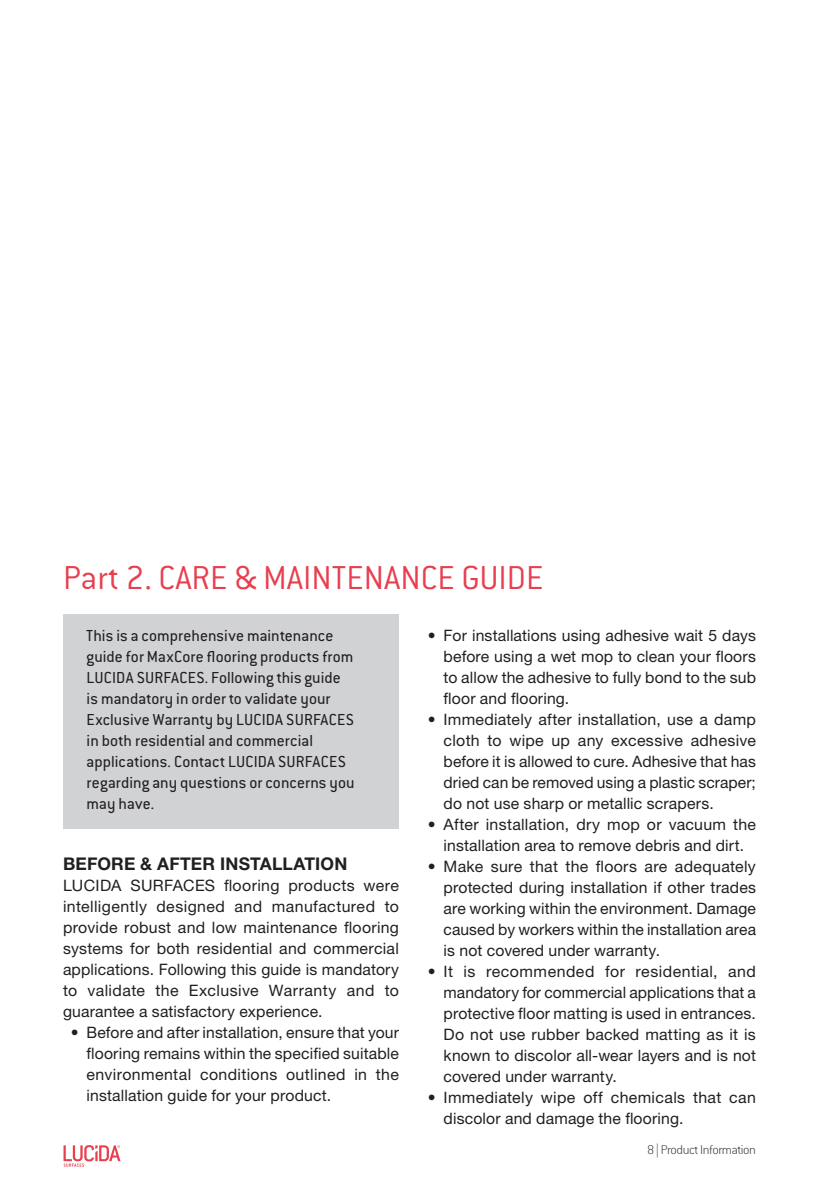
<style>
.page{position:relative;width:819px;height:1197px;background:#fff}
.page>*{position:absolute;margin:0;border:0;box-sizing:border-box;transform-origin:0 0}
.Section_Title{font:300 36.4px "Conduit ITC Std";color:#e83f4f}
.Notice_Body{font:17.5px/21px "Conduit ITC Std";letter-spacing:.005em;color:#231f20}
.Body_Titles{font:700 17.5px "Helvetica Neue LT Std";letter-spacing:.01em;color:#231f20}
.Body_1{font:15.75px/21px "Helvetica Neue LT Std";letter-spacing:.01em;color:#231f20;text-align:justify}
.t1{font:200 14px "Conduit ITC Std";letter-spacing:-.025em;color:#3a3a3a}
</style>
<div class="page">
<svg style="left:64px;top:1145px;width:56px;height:22px"></svg>
<div style="left:63px;top:614px;width:336px;height:215px;background:#d1d2d4"></div>
<p class="Section_Title" style="left:63px;top:555px;width:482px">Part 2. CARE &amp; MAINTENANCE GUIDE</p>
<p class="Notice_Body" style="left:87px;top:625px;width:269px">This is a comprehensive maintenance guide for MaxCore flooring products from LUCIDA SURFACES. Following this guide is mandatory in order to validate your Exclusive Warranty by LUCIDA SURFACES in both residential and commercial applications. Contact LUCIDA SURFACES regarding any questions or concerns you may have.</p>
<p class="Body_Titles" style="left:63px;top:852px;width:286px">BEFORE &amp; AFTER INSTALLATION</p>
<p class="Body_1" style="left:63px;top:874px;width:338px">LUCIDA SURFACES flooring products were intelligently designed and manufactured to provide robust and low maintenance flooring systems for both residential and commercial applications. Following this guide is mandatory to validate the Exclusive Warranty and to guarantee a satisfactory experience.</p>
<p class="Body_1" style="left:87px;top:1021px;width:314px;text-indent:-16px">• Before and after installation, ensure that your flooring remains within the specified suitable environmental conditions outlined in the installation guide for your product.</p>
<p class="Body_1" style="left:444px;top:625px;width:314px;text-indent:-16px">• For installations using adhesive wait 5 days before using a wet mop to clean your floors to allow the adhesive to fully bond to the sub floor and flooring.</p>
<p class="Body_1" style="left:444px;top:709px;width:314px;text-indent:-16px">• Immediately after installation, use a damp cloth to wipe up any excessive adhesive before it is allowed to cure. Adhesive that has dried can be removed using a plastic scraper; do not use sharp or metallic scrapers.</p>
<p class="Body_1" style="left:428px;top:814px;width:330px;text-align:center">• After installation, dry mop or vacuum the installation area to remove debris and dirt.</p>
<p class="Body_1" style="left:444px;top:856px;width:314px;text-indent:-16px">• Make sure that the floors are adequately protected during installation if other trades are working within the environment. Damage caused by workers within the installation area is not covered under warranty.</p>
<p class="Body_1" style="left:444px;top:961px;width:314px;text-indent:-16px">• It is recommended for residential, and mandatory for commercial applications that a protective floor matting is used in entrances.<br>Do not use rubber backed matting as it is known to discolor all-wear layers and is not covered under warranty.</p>
<p class="Body_1" style="left:444px;top:1087px;width:314px;text-indent:-16px">• Immediately wipe off chemicals that can discolor and damage the flooring.</p>
<p class="t1" style="left:647px;top:1141px;width:110px">8 | Product Information</p>
</div>
